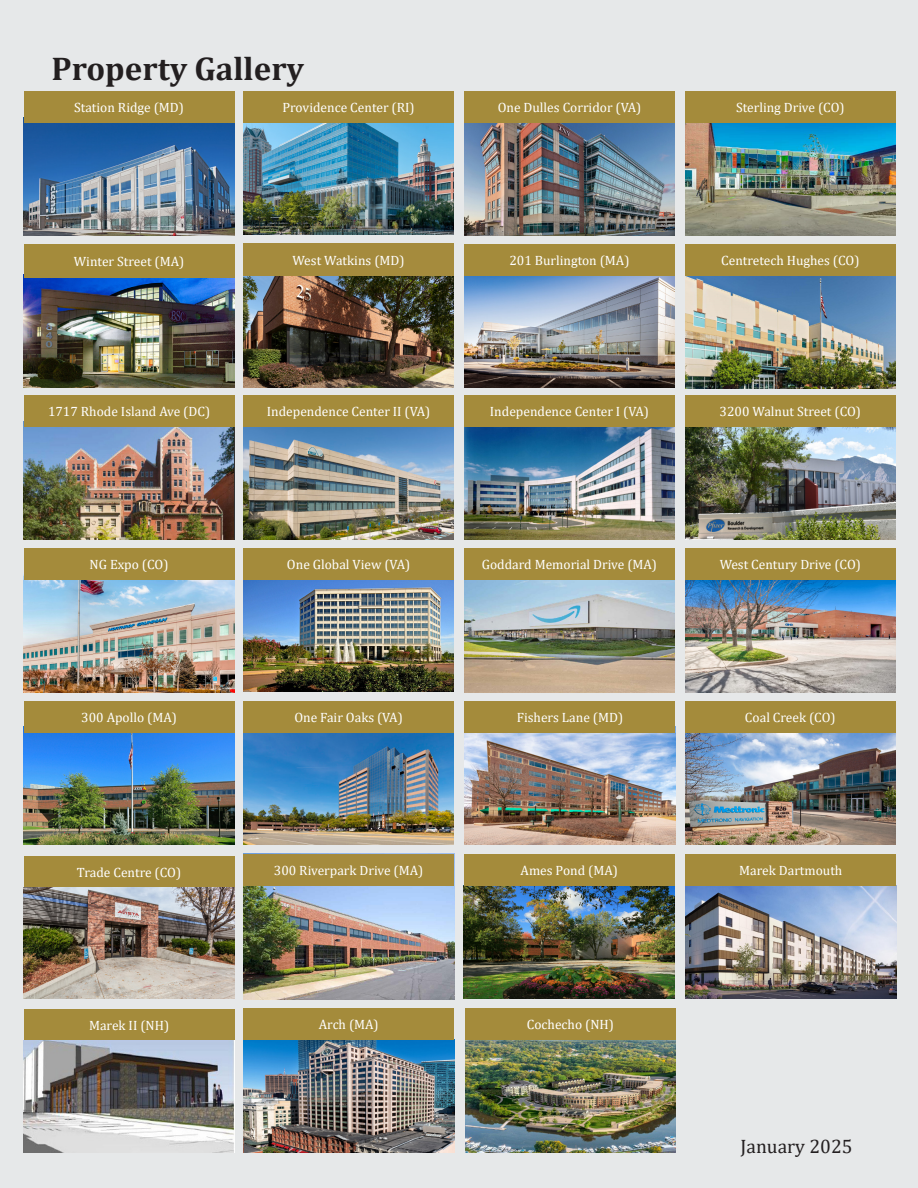
<style>
.page{position:relative;width:918px;height:1188px;background:#e6e8e9}
.page>*{position:absolute;margin:0;border:0;box-sizing:border-box;transform-origin:0 0}
.t1{font:700 33px "Cambria";color:#231f20}
.t2{font:19.5px "Cambria";color:#231f20}
.Property_Titles{font:13.5px "Cambria";color:#fff}
</style>
<div class="page">
<img style="left:243px;top:886px;width:211px;height:113px">
<img style="left:464px;top:580px;width:211px;height:112px">
<div style="left:464px;top:548px;width:211px;height:32px;background:#a48b3b"></div>
<img style="left:465px;top:733px;width:210px;height:112px">
<div style="left:465px;top:701px;width:210px;height:32px;background:#a48b3b"></div>
<img style="left:464px;top:427px;width:211px;height:112px">
<div style="left:464px;top:395px;width:211px;height:32px;background:#a48b3b"></div>
<img style="left:24px;top:427px;width:210px;height:112px">
<div style="left:24px;top:395px;width:210px;height:32px;background:#a48b3b"></div>
<img style="left:243px;top:580px;width:211px;height:112px">
<div style="left:243px;top:548px;width:211px;height:32px;background:#a48b3b"></div>
<img style="left:464px;top:276px;width:211px;height:112px">
<div style="left:464px;top:244px;width:211px;height:32px;background:#a48b3b"></div>
<img style="left:24px;top:123px;width:210px;height:112px">
<div style="left:24px;top:91px;width:210px;height:32px;background:#a48b3b"></div>
<img style="left:243px;top:123px;width:211px;height:112px">
<div style="left:243px;top:91px;width:211px;height:32px;background:#a48b3b"></div>
<img style="left:464px;top:123px;width:211px;height:112px">
<div style="left:464px;top:91px;width:211px;height:32px;background:#a48b3b"></div>
<img style="left:24px;top:733px;width:210px;height:112px">
<div style="left:24px;top:701px;width:210px;height:32px;background:#a48b3b"></div>
<img style="left:24px;top:580px;width:210px;height:112px">
<div style="left:24px;top:548px;width:210px;height:32px;background:#a48b3b"></div>
<img style="left:243px;top:733px;width:211px;height:112px">
<div style="left:243px;top:701px;width:211px;height:32px;background:#a48b3b"></div>
<img style="left:243px;top:276px;width:211px;height:112px">
<div style="left:243px;top:244px;width:211px;height:32px;background:#a58b3d"></div>
<img style="left:24px;top:277px;width:210px;height:111px">
<div style="left:24px;top:244px;width:210px;height:33px;background:#a48b3b"></div>
<img style="left:243px;top:427px;width:211px;height:112px">
<div style="left:243px;top:395px;width:211px;height:32px;background:#a48b3b"></div>
<img style="left:685px;top:276px;width:211px;height:112px">
<div style="left:685px;top:244px;width:211px;height:32px;background:#a48b3b"></div>
<img style="left:685px;top:427px;width:211px;height:112px">
<div style="left:685px;top:395px;width:211px;height:32px;background:#a48b3b"></div>
<div style="left:243px;top:854px;width:211px;height:32px;background:#a58b3d"></div>
<div style="left:24px;top:856px;width:210px;height:32px;background:#a48b3b"></div>
<div style="left:24px;top:1009px;width:210px;height:32px;background:#a48b3b"></div>
<img style="left:685px;top:123px;width:211px;height:113px">
<div style="left:685px;top:91px;width:211px;height:32px;background:#a48b3b"></div>
<img style="left:464px;top:886px;width:211px;height:113px">
<img style="left:244px;top:1040px;width:210px;height:113px">
<img style="left:685px;top:886px;width:211px;height:113px">
<img style="left:465px;top:1040px;width:211px;height:113px">
<div style="left:464px;top:854px;width:211px;height:32px;background:#a48b3b"></div>
<div style="left:244px;top:1008px;width:210px;height:32px;background:#a48b3b"></div>
<div style="left:685px;top:854px;width:211px;height:32px;background:#a48b3b"></div>
<div style="left:465px;top:1008px;width:211px;height:32px;background:#a48b3b"></div>
<img style="left:685px;top:733px;width:211px;height:112px">
<div style="left:685px;top:701px;width:211px;height:32px;background:#a48b3b"></div>
<img style="left:685px;top:580px;width:211px;height:112px">
<div style="left:685px;top:548px;width:211px;height:32px;background:#a48b3b"></div>
<img style="left:24px;top:887px;width:210px;height:112px">
<img style="left:24px;top:1041px;width:210px;height:111px">
<p class="t1" style="left:51px;top:45px;width:254px">Property Gallery</p>
<p class="Property_Titles" style="left:74px;top:100px;width:111px">Station Ridge (MD)</p>
<p class="Property_Titles" style="left:283px;top:99px;width:134px">Providence Center (RI)</p>
<p class="Property_Titles" style="left:498px;top:100px;width:145px">One Dulles Corridor (VA)</p>
<p class="Property_Titles" style="left:736px;top:100px;width:110px">Sterling Drive (CO)</p>
<p class="Property_Titles" style="left:74px;top:253px;width:112px">Winter Street (MA)</p>
<p class="Property_Titles" style="left:293px;top:253px;width:113px">West Watkins (MD)</p>
<p class="Property_Titles" style="left:509px;top:252px;width:122px">201 Burlington (MA)</p>
<p class="Property_Titles" style="left:721px;top:252px;width:140px">Centretech Hughes (CO)</p>
<p class="Property_Titles" style="left:48px;top:404px;width:164px">1717 Rhode Island Ave (DC)</p>
<p class="Property_Titles" style="left:490px;top:404px;width:161px">Independence Center I (VA)</p>
<p class="Property_Titles" style="left:267px;top:404px;width:165px">Independence Center II (VA)</p>
<p class="Property_Titles" style="left:720px;top:403px;width:143px">3200 Walnut Street (CO)</p>
<p class="Property_Titles" style="left:90px;top:557px;width:80px">NG Expo (CO)</p>
<p class="Property_Titles" style="left:287px;top:556px;width:125px">One Global View (VA)</p>
<p class="Property_Titles" style="left:482px;top:557px;width:177px">Goddard Memorial Drive (MA)</p>
<p class="Property_Titles" style="left:720px;top:557px;width:143px">West Century Drive (CO)</p>
<p class="Property_Titles" style="left:81px;top:710px;width:97px">300 Apollo (MA)</p>
<p class="Property_Titles" style="left:294px;top:709px;width:110px">One Fair Oaks (VA)</p>
<p class="Property_Titles" style="left:517px;top:709px;width:108px">Fishers Lane (MD)</p>
<p class="Property_Titles" style="left:745px;top:709px;width:92px">Coal Creek (CO)</p>
<p class="Property_Titles" style="left:77px;top:864px;width:106px">Trade Centre (CO)</p>
<p class="Property_Titles" style="left:274px;top:863px;width:151px">300 Riverpark Drive (MA)</p>
<p class="Property_Titles" style="left:521px;top:863px;width:99px">Ames Pond (MA)</p>
<p class="Property_Titles" style="left:739px;top:863px;width:105px">Marek Dartmouth</p>
<p class="Property_Titles" style="left:89px;top:1018px;width:82px">Marek II (NH)</p>
<p class="Property_Titles" style="left:319px;top:1016px;width:61px">Arch (MA)</p>
<p class="Property_Titles" style="left:527px;top:1016px;width:89px">Cochecho (NH)</p>
<p class="t2" style="left:741px;top:1134px;width:114px">January 2025</p>
</div>
